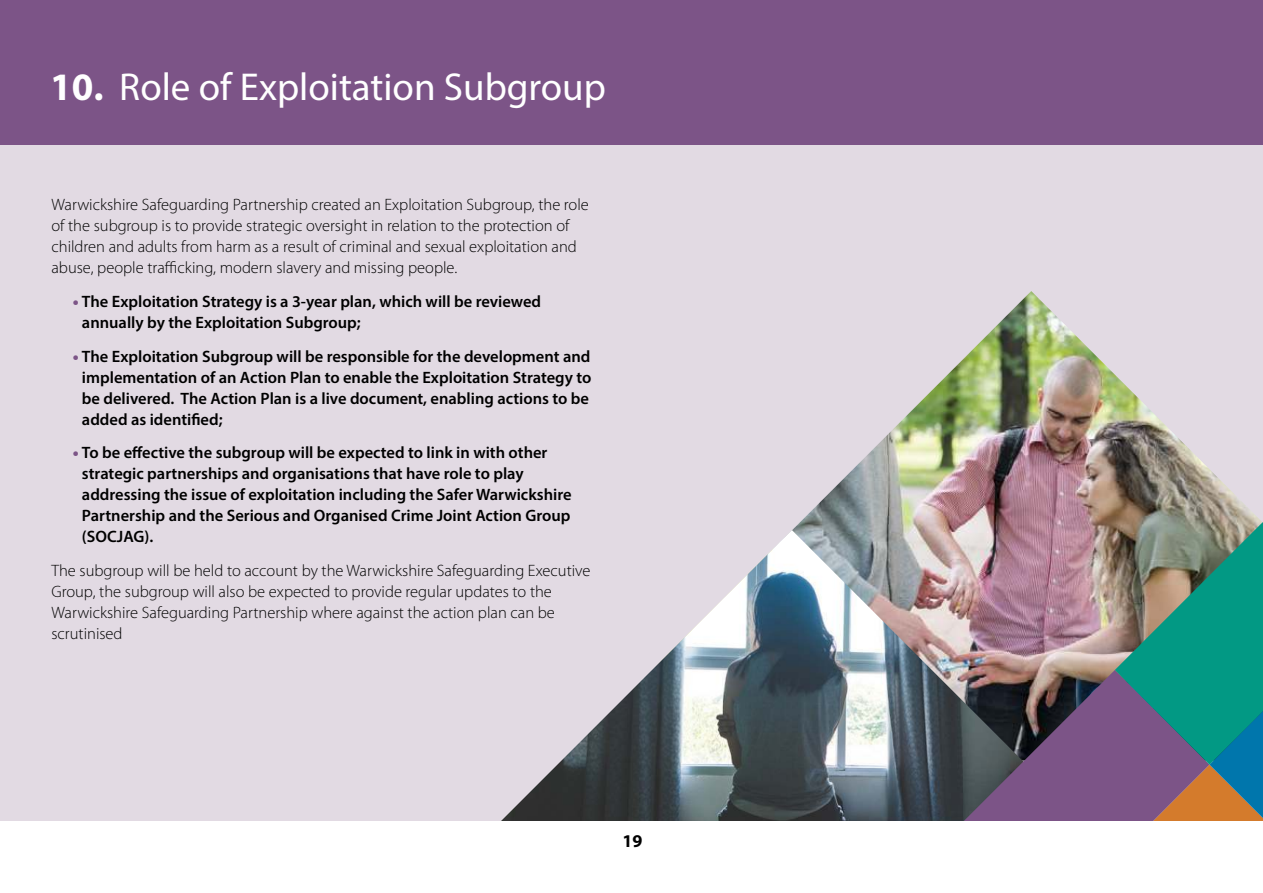
<style>
.page{position:relative;width:1263px;height:893px;background:#fff}
.page>*{position:absolute;margin:0;border:0;box-sizing:border-box;transform-origin:0 0}
.t1{font:39px "Myriad Pro";color:#fff}
.t2{font:700 18px "Myriad Pro";color:#000}
.t3{font:600 16.5px/21px "Myriad Pro";color:#000}
.t4{font:300 16.5px/21px "Myriad Pro";color:#000}
.s1{font-weight:700}
.s2{font-weight:900;color:#7c5487}
</style>
<div class="page">
<div style="left:0;top:0;width:1263px;height:834px;background:#e2dae3"></div>
<img style="left:792px;top:291px;width:470px;height:379px">
<img style="left:481px;top:530px;width:560px;height:292px">
<svg style="left:922px;top:670px;width:193px;height:152px;background:#5c4e63"></svg>
<svg style="left:1115px;top:522px;width:148px;height:300px;background:#49827c"></svg>
<div style="left:0;top:822px;width:1263px;height:71px;background:#fff"></div>
<div style="left:0;top:0;width:1263px;height:145px;background:#7c5487"></div>
<h1 class="t1" style="left:50px;top:72px;width:557px"><span class="s1">10.</span> Role of Exploitation Subgroup</h1>
<p class="t4" style="left:51px;top:195px;width:539px">Warwickshire Safeguarding Partnership created an Exploitation Subgroup, the role of the subgroup is to provide strategic oversight in relation to the protection of children and adults from harm as a result of criminal and sexual exploitation and abuse, people trafficking, modern slavery and missing people.</p>
<p class="t3" style="left:82px;top:292px;width:461px;text-indent:-9px"><span class="s2">•</span> The Exploitation Strategy is a 3-year plan, which will be reviewed annually by the Exploitation Subgroup;</p>
<p class="t3" style="left:82px;top:347px;width:511px;text-indent:-9px"><span class="s2">•</span> The Exploitation Subgroup will be responsible for the development and implementation of an Action Plan to enable the Exploitation Strategy to be delivered. The Action Plan is a live document, enabling actions to be added as identified;</p>
<p class="t3" style="left:82px;top:444px;width:491px;text-indent:-9px"><span class="s2">•</span> To be effective the subgroup will be expected to link in with other strategic partnerships and organisations that have role to play addressing the issue of exploitation including the Safer Warwickshire Partnership and the Serious and Organised Crime Joint Action Group (SOCJAG).</p>
<p class="t4" style="left:51px;top:562px;width:541px">The subgroup will be held to account by the Warwickshire Safeguarding Executive Group, the subgroup will also be expected to provide regular updates to the Warwickshire Safeguarding Partnership where against the action plan can be scrutinised</p>
<p class="t2" style="left:622px;top:830px;width:21px">19</p>
</div>
